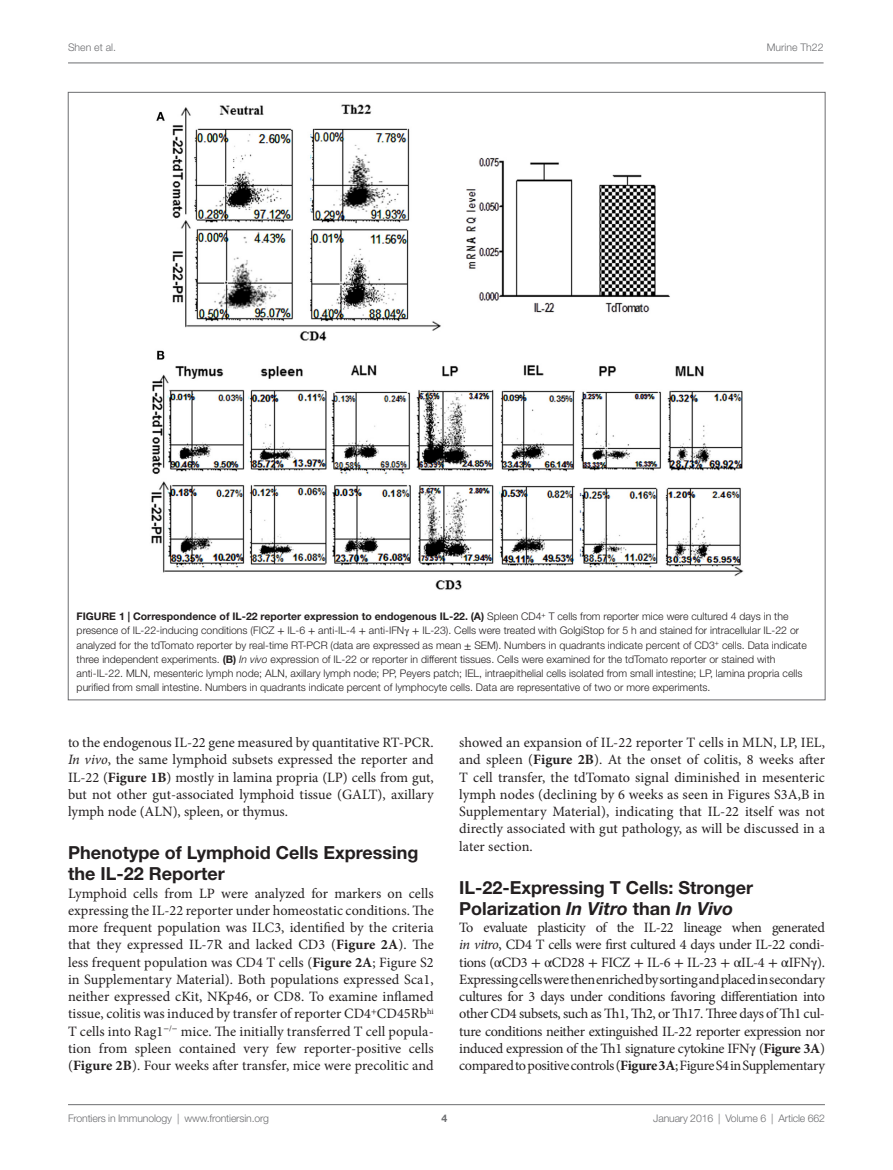
<style>
.page{position:relative;width:893px;height:1170px;background:#fff}
.page>*{position:absolute;margin:0;border:0;box-sizing:border-box;transform-origin:0 0}
.t1{font:700 18px/21px "Helvetica Neue LT Std";color:#231f20}
.t2{font:14.25px/17.2px "Minion Pro";color:#231f20;text-align:justify}
.t3{font:300 10.5px/14.2px "Helvetica Neue LT Std";color:#231f20}
.t4{font:300 10.5px "Helvetica Neue LT Std";letter-spacing:-.015em;color:#6c6d70}
.t5{font:700 10.5px "Helvetica Neue LT Std";color:#6c6d70}
.s1{font-weight:700}
.s2{font-family:"STIX General";font-weight:400}
.s3{font-style:italic}
.s4{font-family:"STIX General"}
</style>
<div class="page">
<img style="left:151px;top:104px;width:593px;height:486px">
<hr style="left:68px;top:1104px;width:757px;height:1px;background:#6c6d70">
<hr style="left:68px;top:63px;width:756px;height:1px;background:#6c6d70">
<p class="t4" style="left:68px;top:41px;width:50px">Shen et al.</p>
<p class="t4" style="left:767px;top:41px;width:58px">Murine Th22</p>
<p class="t3" style="left:77px;top:609px;width:732px"><span class="s1">FIG URE 1 | Correspondence of IL-22 reporter expression to endogenous IL-22. (A)</span> Spleen CD4<sup>+</sup> T cells from reporter mice were cultured 4 days in the presence of IL-22-inducing conditions (FICZ <span class="s2">+</span> IL-6 <span class="s2">+</span> anti-IL-4 <span class="s2">+</span> anti-IFN<span class="s2">γ +</span> IL-23). Cells were treated with GolgiStop for 5 h and stained for intracellular IL-22 or analyzed for the tdTomato reporter by real-time RT-PCR (data are expressed as mean <span class="s2">±</span> SEM). Numbers in quadrants indicate percent of CD3<sup>+</sup> cells. Data indicate three independent experiments. <span class="s1">(B)</span> <span class="s3">In vivo</span> expression of IL-22 or reporter in different tissues. Cells were examined for the tdTomato reporter or stained with anti-IL-22. MLN, mesenteric lymph node; ALN, axillary lymph node; PP, Peyers patch; IEL, intraepithelial cells isolated from small intestine; LP, lamina propria cells purified from small intestine. Numbers in quadrants indicate percent of lymphocyte cells. Data are representative of two or more experiments.</p>
<p class="t2" style="left:68px;top:734px;width:367px">to the endogenous IL-22 gene measured by quantitative RT-PCR.<br><span class="s3">In vivo</span>, the same lymphoid subsets expressed the reporter and IL-22 (<span class="s1">Figure 1B</span>) mostly in lamina propria (LP) cells from gut, but not other gut-associated lymphoid tissue (GALT), axillary lymph node (ALN), spleen, or thymus.</p>
<p class="t1" style="left:68px;top:841px;width:352px">Phenotype of Lymphoid Cells Expressing the IL-22 Reporter</p>
<p class="t2" style="left:68px;top:884px;width:367px">Lymphoid cells from LP were analyzed for markers on cells expressing the IL-22 reporter under homeostatic conditions. The more frequent population was ILC3, identified by the criteria that they expressed IL-7R and lacked CD3 (<span class="s1">Figure 2A</span>). The less frequent population was CD4 T cells (<span class="s1">Figure 2A</span>; Figure S2 in Supplementary Material). Both populations expressed Sca1, neither expressed cKit, NKp46, or CD8. To examine inflamed tissue, colitis was induced by transfer of reporter CD4<sup>+</sup>CD45Rb<sup>hi </sup>T cells into Rag1<sup>−</sup><sup>/</sup><sup>−</sup> mice. The initially transferred T cell popula&shy;tion from spleen contained very few reporter-positive cells (<span class="s1">Figure 2B</span>). Four weeks after transfer, mice were precolitic and</p>
<p class="t2" style="left:459px;top:734px;width:367px">showed an expansion of IL-22 reporter T cells in MLN, LP, IEL, and spleen (<span class="s1">Figure 2B</span>). At the onset of colitis, 8 weeks after T cell transfer, the tdTomato signal diminished in mesenteric lymph nodes (declining by 6 weeks as seen in Figures S3A,B in Supplementary Material), indicating that IL-22 itself was not directly associated with gut pathology, as will be discussed in a later section.</p>
<p class="t1" style="left:459px;top:876px;width:295px">IL-22-Expressing T Cells: Stronger<br>Polarization <span class="s3">In Vitro</span> than <span class="s3">In Vivo</span></p>
<p class="t2" style="left:459px;top:918px;width:367px">To evaluate plasticity of the IL-22 lineage when generated <span class="s3">in vitro</span>, CD4 T cells were first cultured 4 days under IL-22 condi&shy;tions (<span class="s4">α</span>CD3 <span class="s4">+ α</span>CD28 <span class="s4">+</span> FICZ <span class="s4">+</span> IL-6 <span class="s4">+</span> IL-23 <span class="s4">+ α</span>IL-4 <span class="s4">+ α</span>IFN<span class="s4">γ</span>).<br>Expressing cells were then enriched by sorting and placed in secondary cultures for 3 days under conditions favoring differentiation into other CD4 subsets, such as Th1, Th2, or Th17. Three days of Th1 cul&shy;ture conditions neither extinguished IL-22 reporter expression nor induced expression of the Th1 signature cytokine IFN<span class="s4">γ</span> (<span class="s1">Figure 3A</span>) compared to positive controls (<span class="s1">Figure 3A</span>; Figure S4 in Supplementary</p>
<p class="t4" style="left:68px;top:1111px;width:203px">Frontiers in Immunology | www.frontiersin.org</p>
<p class="t5" style="left:441px;top:1111px;width:7px">4</p>
<p class="t4" style="left:653px;top:1111px;width:173px">January 2016 | Volume 6 | Article 662</p>
</div>
